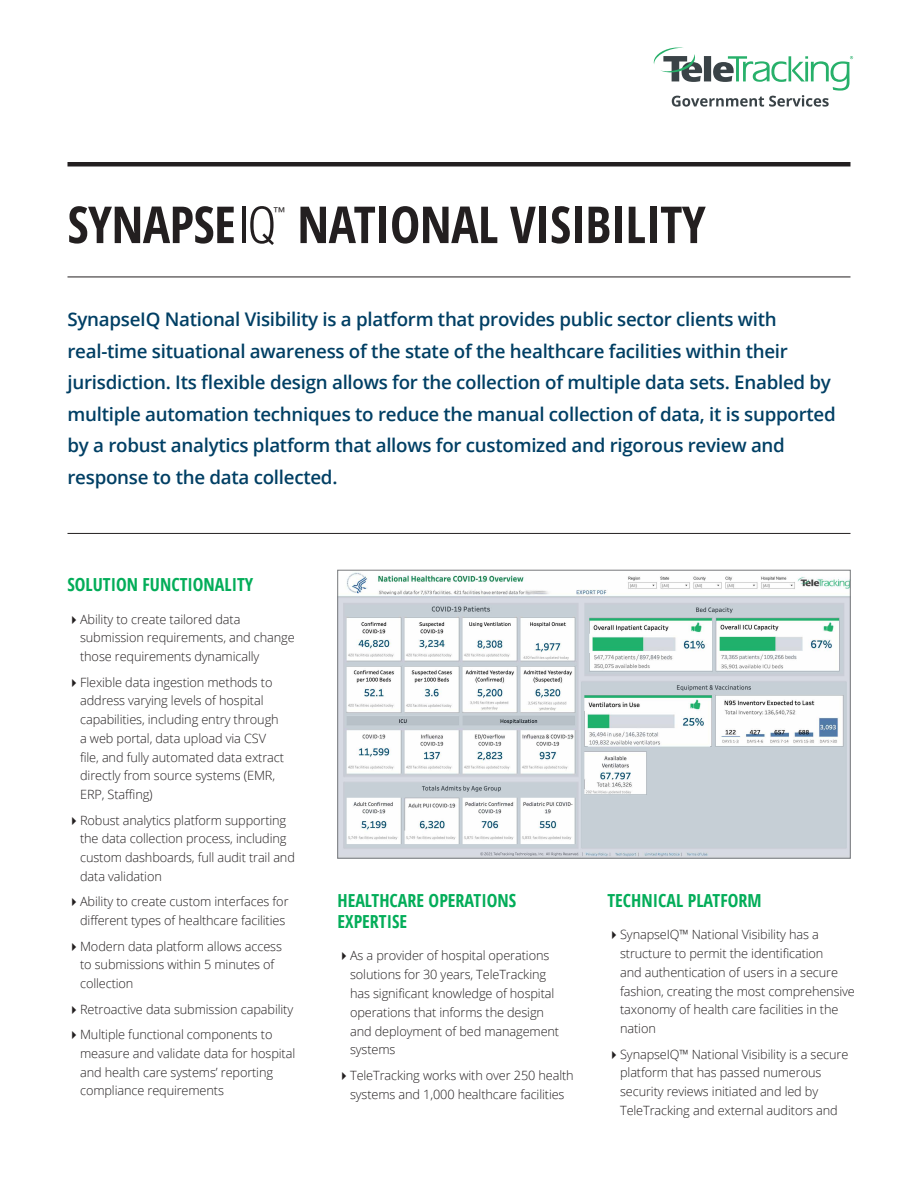
<style>
.page{position:relative;width:918px;height:1188px;background:#fff}
.page>*{position:absolute;margin:0;border:0;box-sizing:border-box;transform-origin:0 0}
.t1{font:700 condensed 51px "Open Sans";letter-spacing:-.01em;color:#231f20}
.t2{font:600 18.75px/31.5px "Open Sans";letter-spacing:-.015em;color:#003f64}
.t3{font:700 condensed 18px/21px "Open Sans";color:#03ad59}
.t4{font:300 12.75px/18.8px "Open Sans";letter-spacing:-.01em;color:#231f20}
.t5{font:condensed 12.3px "Helvetica Neue";color:#231f20}
.s1{font-family:"Helvetica Neue";font-weight:300}
</style>
<div class="page">
<hr style="left:68px;top:162px;width:782px;height:4px;background:#231f20">
<hr style="left:68px;top:277px;width:782px;height:1px;background:#231f20">
<hr style="left:68px;top:533px;width:782px;height:1px;background:#231f20">
<svg style="left:653px;top:47px;width:200px;height:60px"></svg>
<img style="left:339px;top:572px;width:509px;height:284px">
<div style="left:337px;top:570px;width:513px;height:288px;border:1px solid #76787b"></div>
<h1 class="t1" style="left:68px;top:189px;width:640px">SYNAPSE<span class="s1">IQ</span> NATIONAL VISIBILITY</h1>
<p class="t5" style="left:273px;top:205px;width:14px">™</p>
<p class="t2" style="left:68px;top:303px;width:770px">SynapseIQ National Visibility is a platform that provides public sector clients with real-time situational awareness of the state of the healthcare facilities within their jurisdiction. Its flexible design allows for the collection of multiple data sets. Enabled by multiple automation techniques to reduce the manual collection of data, it is supported by a robust analytics platform that allows for customized and rigorous review and response to the data collected.</p>
<h3 class="t3" style="left:68px;top:574px;width:187px">SOLUTION FUNCTIONALITY</h3>
<p class="t4" style="left:80px;top:609px;width:216px;text-indent:-13px">✔Ability to create tailored data submission requirements, and change those requirements dynamically</p>
<p class="t4" style="left:80px;top:672px;width:205px;text-indent:-13px">✔Flexible data ingestion methods to address varying levels of hospital capabilities, including entry through a web portal, data upload via CSV file, and fully automated data extract directly from source systems (EMR, ERP, Staffing)</p>
<p class="t4" style="left:80px;top:810px;width:216px;text-indent:-13px">✔Robust analytics platform supporting the data collection process, including custom dashboards, full audit trail and data validation</p>
<p class="t4" style="left:68px;top:892px;width:223px;text-align:right">✔Ability to create custom interfaces for different types of healthcare facilities</p>
<p class="t4" style="left:80px;top:936px;width:203px;text-indent:-13px">✔Modern data platform allows access to submissions within 5 minutes of collection</p>
<p class="t4" style="left:68px;top:999px;width:227px">✔Retroactive data submission capability</p>
<p class="t4" style="left:80px;top:1025px;width:217px;text-indent:-13px">✔Multiple functional components to measure and validate data for hospital and health care systems’ reporting compliance requirements</p>
<h3 class="t3" style="left:338px;top:890px;width:180px">HEALTHCARE OPERATIONS<br>EXPERTISE</h3>
<p class="t4" style="left:350px;top:946px;width:211px;text-indent:-13px">✔As a provider of hospital operations solutions for 30 years, TeleTracking has significant knowledge of hospital operations that informs the design and deployment of bed management systems</p>
<p class="t4" style="left:338px;top:1065px;width:238px;text-align:center">✔TeleTracking works with over 250 health systems and 1,000 healthcare facilities</p>
<h3 class="t3" style="left:608px;top:890px;width:156px">TECHNICAL PLATFORM</h3>
<p class="t4" style="left:620px;top:925px;width:236px;text-indent:-13px">✔SynapseIQ™ National Visibility has a structure to permit the identification<br>and authentication of users in a secure fashion, creating the most comprehensive taxonomy of health care facilities in the nation</p>
<p class="t4" style="left:620px;top:1044px;width:230px;text-indent:-13px">✔SynapseIQ™ National Visibility is a secure platform that has passed numerous security reviews initiated and led by TeleTracking and external auditors and</p>
</div>
